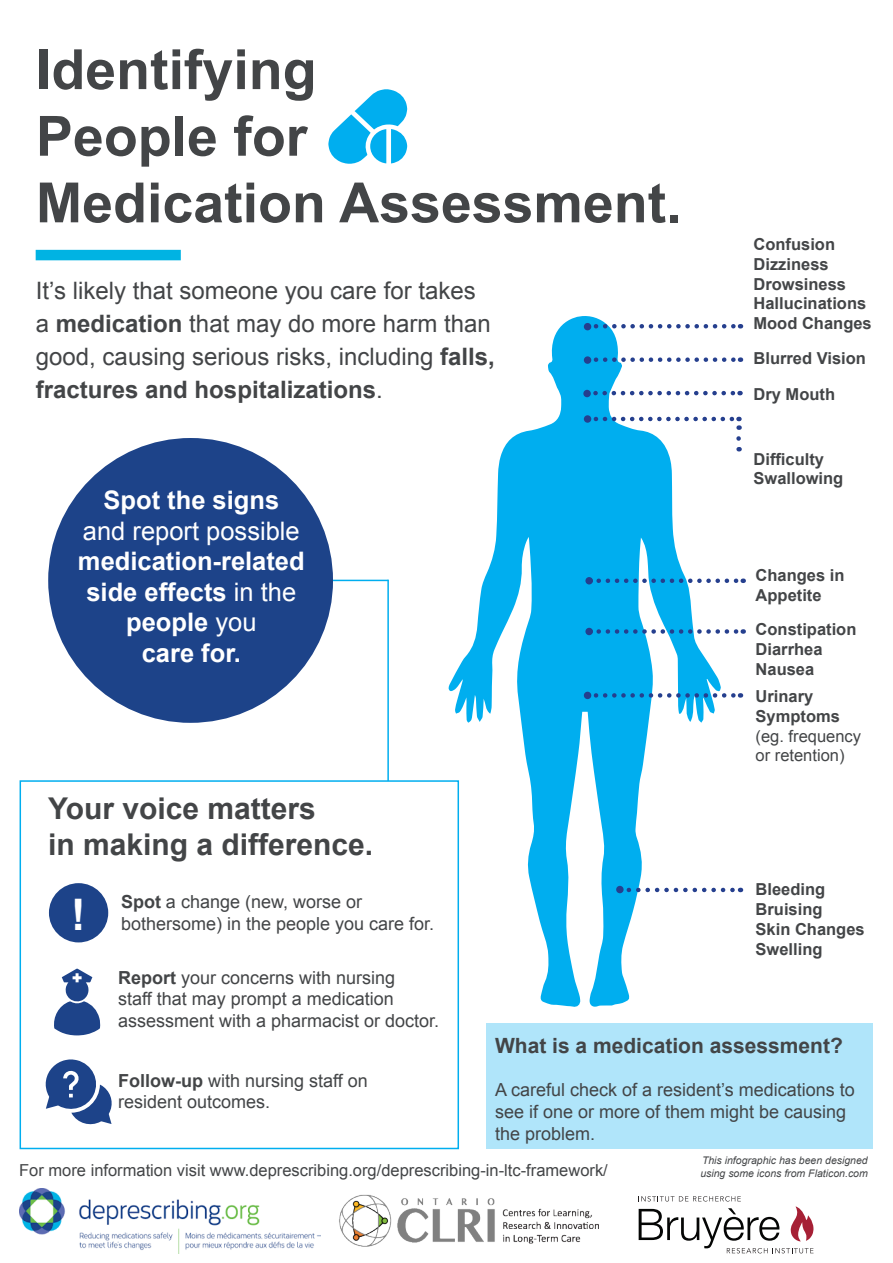
<style>
.page{position:relative;width:893px;height:1263px;background:#fff}
.page>*{position:absolute;margin:0;border:0;box-sizing:border-box;transform-origin:0 0}
.t1{font:700 55.5px "Arial";color:#434547}
.t2{font:700 43.5px "Arial";color:#fff}
.t3{font:700 30px/36px "Arial";color:#434547}
.t4{font:700 25.5px/30.6px "Arial";color:#fff;text-align:center}
.t5{font:24px/33px "Arial";color:#434547}
.t6{font:700 21px "Arial";color:#434547}
.t7{font:18px/21.6px "Arial";color:#434547}
.t8{font:700 16.5px/19.8px "Arial";color:#434547}
.t9{font:16.5px/19.8px "Arial";color:#434547}
.t10{font:italic 10.5px "Arial";color:#434547}
.s1{font-weight:700}
.s2{font-weight:400}
</style>
<div class="page">
<div style="left:48px;top:438px;width:285px;height:285px;background:#1d4389;border-radius:50%"></div>
<svg style="left:448px;top:316px;width:273px;height:692px"></svg>
<svg style="left:599px;top:629px;width:145px;height:5px"></svg>
<svg style="left:599px;top:578px;width:145px;height:5px"></svg>
<svg style="left:596px;top:693px;width:145px;height:5px"></svg>
<svg style="left:629px;top:888px;width:112px;height:4px"></svg>
<svg style="left:596px;top:324px;width:145px;height:4px"></svg>
<svg style="left:596px;top:357px;width:145px;height:5px"></svg>
<svg style="left:595px;top:391px;width:145px;height:4px"></svg>
<svg style="left:596px;top:417px;width:144px;height:13px"></svg>
<svg style="left:736px;top:438px;width:5px;height:13px"></svg>
<div style="left:20px;top:780px;width:439px;height:369px;border:2px solid #00aeef"></div>
<hr style="left:333px;top:580px;width:55px;height:1px;background:#00aeef">
<hr style="left:387px;top:580px;width:2px;height:201px;background:#00aeef">
<div style="left:49px;top:883px;width:59px;height:59px;background:#1d4389;border-radius:50%"></div>
<svg style="left:46px;top:1059px;width:66px;height:66px"></svg>
<svg style="left:54px;top:968px;width:46px;height:67px"></svg>
<div style="left:584px;top:323px;width:7px;height:7px;background:#253f8e;border-radius:50%"></div>
<div style="left:584px;top:356px;width:7px;height:8px;background:#253f8e;border-radius:50%"></div>
<div style="left:583px;top:390px;width:8px;height:7px;background:#253f8e;border-radius:50%"></div>
<div style="left:584px;top:415px;width:7px;height:8px;background:#253f8e;border-radius:50%"></div>
<div style="left:585px;top:628px;width:8px;height:7px;background:#253f8e;border-radius:50%"></div>
<div style="left:585px;top:577px;width:8px;height:7px;background:#253f8e;border-radius:50%"></div>
<div style="left:584px;top:692px;width:7px;height:7px;background:#253f8e;border-radius:50%"></div>
<div style="left:616px;top:886px;width:8px;height:7px;background:#253f8e;border-radius:50%"></div>
<div style="left:486px;top:1023px;width:387px;height:126px;background:#b0e5fa"></div>
<svg style="left:328px;top:89px;width:79px;height:75px"></svg>
<div style="left:36px;top:250px;width:145px;height:10px;background:#00b3e3"></div>
<img style="left:339px;top:1194px;width:260px;height:53px">
<img style="left:19px;top:1188px;width:302px;height:65px">
<svg style="left:639px;top:1196px;width:174px;height:57px"></svg>
<p class="t1" style="left:36px;top:33px;width:282px">Identifying</p>
<p class="t1" style="left:36px;top:100px;width:273px">People for</p>
<p class="t1" style="left:36px;top:166px;width:647px">Medication Assessment.</p>
<p class="t5" style="left:36px;top:274px;width:460px">It’s likely that someone you care for takes a <span class="s1">medication</span> that may do more harm than good, causing serious risks, including <span class="s1">falls, fractures and hospitalizations</span>.</p>
<p class="t4" style="left:78px;top:486px;width:228px">Spot the signs<br><span class="s2">and report possible </span>medication-related side effects <span class="s2">in the </span>people <span class="s2">you</span></p>
<p class="t4" style="left:142px;top:639px;width:101px">care for.</p>
<p class="t3" style="left:48px;top:792px;width:327px">Your voice matters<br>in making a difference.</p>
<p class="t2" style="left:71px;top:886px;width:16px">!</p>
<p class="t7" style="left:121px;top:891px;width:315px"><span class="s1">Spot</span> a change (new, worse or bothersome) in the people you care for.</p>
<p class="t7" style="left:118px;top:967px;width:323px"><span class="s1">Report</span> your concerns with nursing<br>staff that may prompt a medication assessment with a pharmacist or doctor.</p>
<p class="t8" style="left:753px;top:235px;width:83px">Confusion</p>
<p class="t8" style="left:753px;top:255px;width:114px">Dizziness<br>Drowsiness<br>Hallucinations</p>
<p class="t8" style="left:753px;top:314px;width:120px">Mood Changes</p>
<p class="t8" style="left:753px;top:349px;width:114px">Blurred Vision</p>
<p class="t8" style="left:753px;top:385px;width:83px">Dry Mouth</p>
<p class="t8" style="left:753px;top:449px;width:91px">Difficulty<br>Swallowing</p>
<p class="t8" style="left:756px;top:566px;width:90px">Changes in<br>Appetite</p>
<p class="t8" style="left:756px;top:620px;width:102px">Constipation</p>
<p class="t8" style="left:756px;top:640px;width:68px">Diarrhea</p>
<p class="t8" style="left:756px;top:659px;width:60px">Nausea</p>
<p class="t9" style="left:756px;top:686px;width:107px"><span class="s1">Urinary<br>Symptoms </span>(eg. frequency or retention)</p>
<p class="t8" style="left:756px;top:880px;width:71px">Bleeding</p>
<p class="t8" style="left:756px;top:900px;width:68px">Bruising</p>
<p class="t8" style="left:756px;top:919px;width:111px">Skin Changes</p>
<p class="t8" style="left:756px;top:939px;width:68px">Swelling</p>
<p class="t6" style="left:495px;top:1032px;width:349px">What is a medication assessment?</p>
<p class="t7" style="left:495px;top:1079px;width:361px">A careful check of a resident’s medications to see if one or more of them might be causing the problem.</p>
<p class="t9" style="left:19px;top:1160px;width:590px">For more information visit www.deprescribing.org/deprescribing-in-ltc-framework/</p>
<p class="t7" style="left:118px;top:1070px;width:251px"><span class="s1">Follow-up</span> with nursing staff on resident outcomes.</p>
<p class="t10" style="left:702px;top:1154px;width:167px">This infographic has been designed</p>
<p class="t10" style="left:700px;top:1166px;width:169px">using some icons from Flaticon.com</p>
</div>
